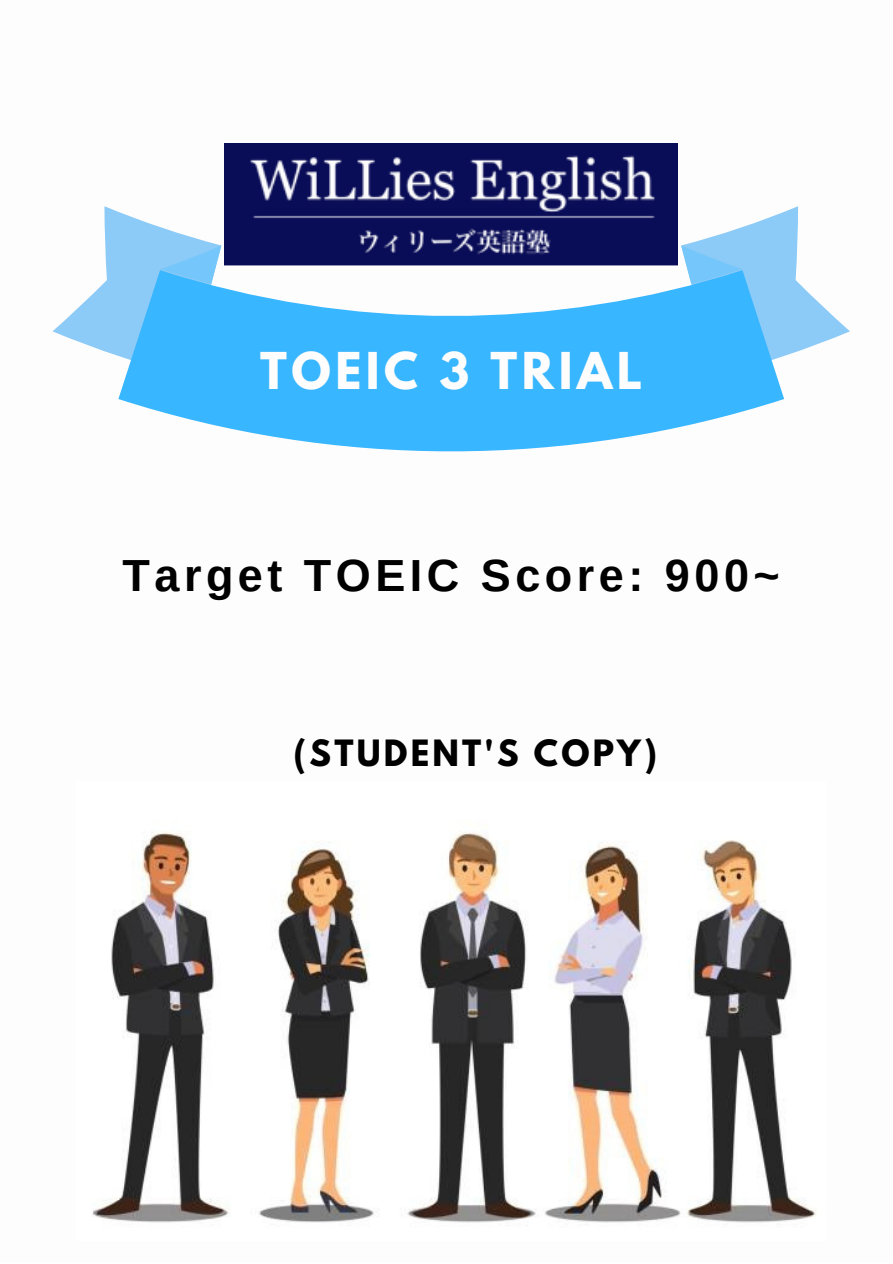
<style>
.page{position:relative;width:893px;height:1264px;background:#fff}
.page>*{position:absolute;margin:0;border:0;box-sizing:border-box;transform-origin:0 0}
.t1{font:700 45px "Arimo";letter-spacing:.1em;color:#000}
.t2{font:700 45px "League Spartan";letter-spacing:.1em;color:#fdfdfd}
.t3{font:700 32.1px "League Spartan";letter-spacing:.1em;color:#fdfdfd}
.t4{font:700 32.1px "League Spartan";letter-spacing:.1em;color:#000}
</style>
<div class="page">
<img style="left:225px;top:144px;width:452px;height:122px">
<img style="left:92px;top:832px;width:725px;height:391px">
<svg style="left:53px;top:206px;width:168px;height:150px"></svg>
<svg style="left:681px;top:206px;width:168px;height:150px"></svg>
<svg style="left:118px;top:270px;width:666px;height:181px;fill:#38b6ff"></svg>
<p class="t3" style="left:248px;top:348px;width:408px">TOEIC COURSE TRIAL</p>
<p class="t2" style="left:260px;top:349px;width:383px">TOEIC 3 TRIAL</p>
<p class="t1" style="left:122px;top:550px;width:658px">Target TOEIC Score: 900~</p>
<p class="t4" style="left:293px;top:737px;width:365px">(STUDENT'S COPY)</p>
</div>
